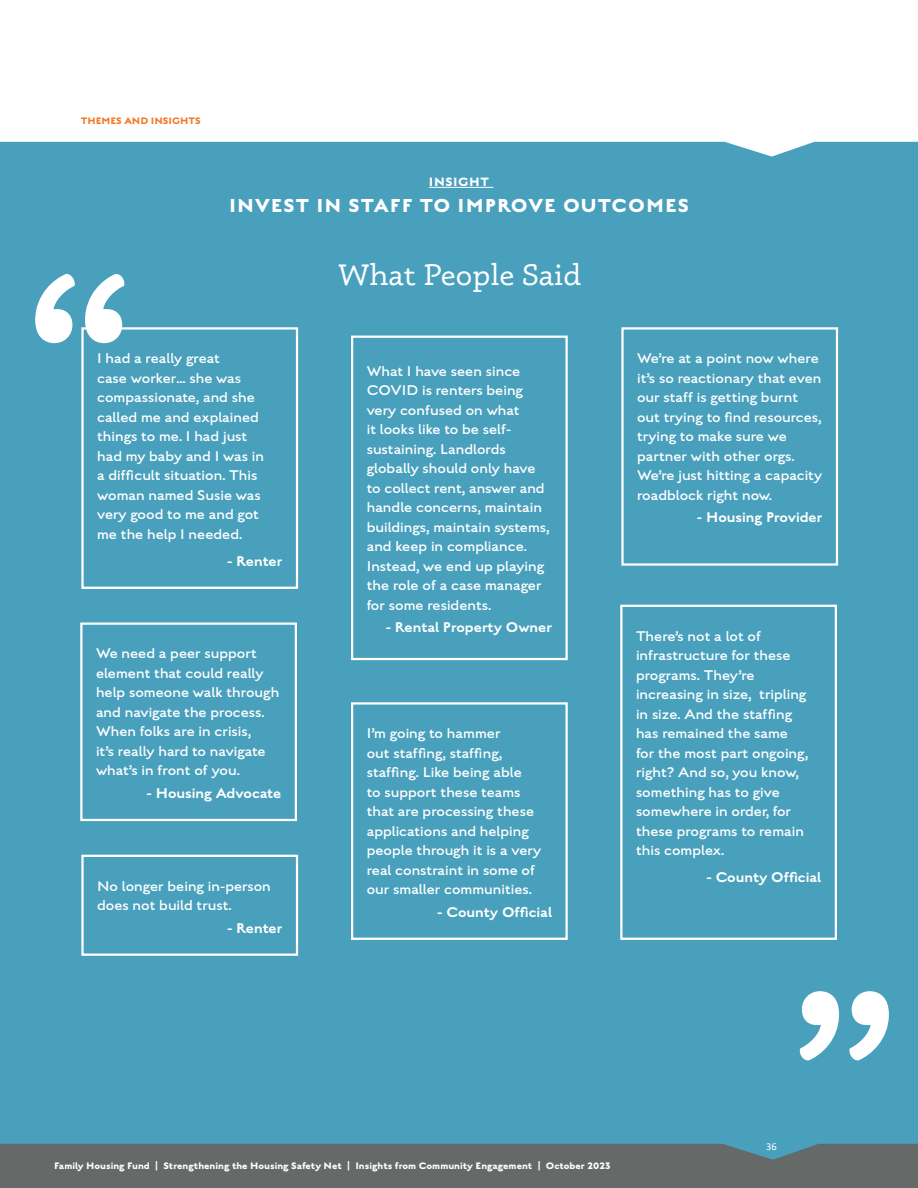
<style>
.page{position:relative;width:918px;height:1188px;background:#fff}
.page>*{position:absolute;margin:0;border:0;box-sizing:border-box;transform-origin:0 0}
.t1{font:300px "Phoreus Cherokee";color:#fff}
.t2{font:30px "Phoreus Cherokee";color:#fff}
.t3{font:700 21px "English Grotesque";letter-spacing:.05em;color:#fff}
.What_People_Said_-_Quote{font:300 15.75px/19.5px "English Grotesque";color:#fff}
.What_People_Said_-_Attribution{font:500 15.75px "English Grotesque";color:#fff}
.Body_text{font:500 15.75px "English Grotesque";color:#fff}
.t4{font:700 13.5px "English Grotesque";letter-spacing:.04em;color:#fff}
.t5{font:700 10.5px "English Grotesque";color:#fff}
.t6{font:700 10.5px "English Grotesque";color:#f47928}
.t7{font:10.5px "Calibri";color:#fff}
</style>
<div class="page">
<div style="left:0;top:142px;width:918px;height:1002px;background:#48a0bd"></div>
<div style="left:0;top:1144px;width:918px;height:44px;background:#656a68"></div>
<hr style="left:429px;top:187px;width:64px;height:1px;background:#fff">
<div style="left:81px;top:327px;width:217px;height:262px;border:2px solid #fff"></div>
<div style="left:351px;top:702px;width:217px;height:238px;border:2px solid #fff"></div>
<div style="left:620px;top:605px;width:217px;height:335px;border:2px solid #fff"></div>
<div style="left:81px;top:855px;width:217px;height:101px;border:2px solid #fff"></div>
<div style="left:621px;top:327px;width:217px;height:239px;border:2px solid #fff"></div>
<div style="left:351px;top:336px;width:217px;height:324px;border:2px solid #fff"></div>
<div style="left:80px;top:622px;width:217px;height:199px;border:2px solid #fff"></div>
<p class="t6" style="left:81px;top:114px;width:122px">THEMES AND INSIGHTS</p>
<h1 class="t1" style="left:15px;top:213px;width:128px">“</h1>
<h3 class="t4" style="left:429px;top:174px;width:62px">INSIGHT</h3>
<h2 class="t3" style="left:229px;top:193px;width:461px">INVEST IN STAFF TO IMPROVE OUTCOMES</h2>
<h2 class="t2" style="left:339px;top:258px;width:244px">What People Said</h2>
<p class="What_People_Said_-_Quote" style="left:97px;top:348px;width:168px">I had a really great<br>case worker… she was compassionate, and she called me and explained things to me. I had just had my baby and I was in a difficult situation. This woman named Susie was very good to me and got me the help I needed.</p>
<p class="Body_text" style="left:227px;top:552px;width:57px">- Renter</p>
<p class="What_People_Said_-_Quote" style="left:96px;top:643px;width:185px">We need a peer support element that could really help someone walk through and navigate the process.<br>When folks are in crisis,<br>it’s really hard to navigate what’s in front of you.</p>
<p class="What_People_Said_-_Attribution" style="left:147px;top:784px;width:136px">- Housing Advocate</p>
<p class="What_People_Said_-_Quote" style="left:97px;top:876px;width:175px">No longer being in-person does not build trust.</p>
<p class="What_People_Said_-_Attribution" style="left:227px;top:919px;width:57px">- Renter</p>
<p class="What_People_Said_-_Quote" style="left:367px;top:361px;width:184px">What I have seen since<br>COVID is renters being very confused on what<br>it looks like to be self&shy;sustaining. Landlords globally should only have to collect rent, answer and handle concerns, maintain buildings, maintain systems, and keep in compliance.<br>Instead, we end up playing the role of a case manager for some residents.</p>
<p class="What_People_Said_-_Attribution" style="left:386px;top:619px;width:168px">- Rental Property Owner</p>
<p class="What_People_Said_-_Quote" style="left:367px;top:723px;width:176px">I’m going to hammer<br>out staffing, staffing, staffing. Like being able<br>to support these teams that are processing these applications and helping people through it is a very real constraint in some of our smaller communities.</p>
<p class="What_People_Said_-_Attribution" style="left:437px;top:903px;width:116px">- County Official</p>
<p class="What_People_Said_-_Quote" style="left:637px;top:348px;width:187px">We’re at a point now where it’s so reactionary that even our staff is getting burnt out trying to find resources, trying to make sure we partner with other orgs.<br>We’re just hitting a capacity roadblock right now.</p>
<p class="What_People_Said_-_Attribution" style="left:697px;top:508px;width:127px">- Housing Provider</p>
<p class="What_People_Said_-_Quote" style="left:636px;top:626px;width:174px">There’s not a lot of infrastructure for these programs. They’re increasing in size, tripling in size. And the staffing has remained the same for the most part ongoing, right? And so, you know, something has to give somewhere in order, for these programs to remain this complex.</p>
<p class="Body_text" style="left:707px;top:868px;width:116px">- County Official</p>
<h1 class="t1" style="left:782px;top:926px;width:128px">”</h1>
<p class="t5" style="left:54px;top:1160px;width:558px">Family Housing Fund | Strengthening the Housing Safety Net | Insights from Community Engagement | October 2023</p>
<p class="t7" style="left:766px;top:1140px;width:12px">36</p>
</div>
